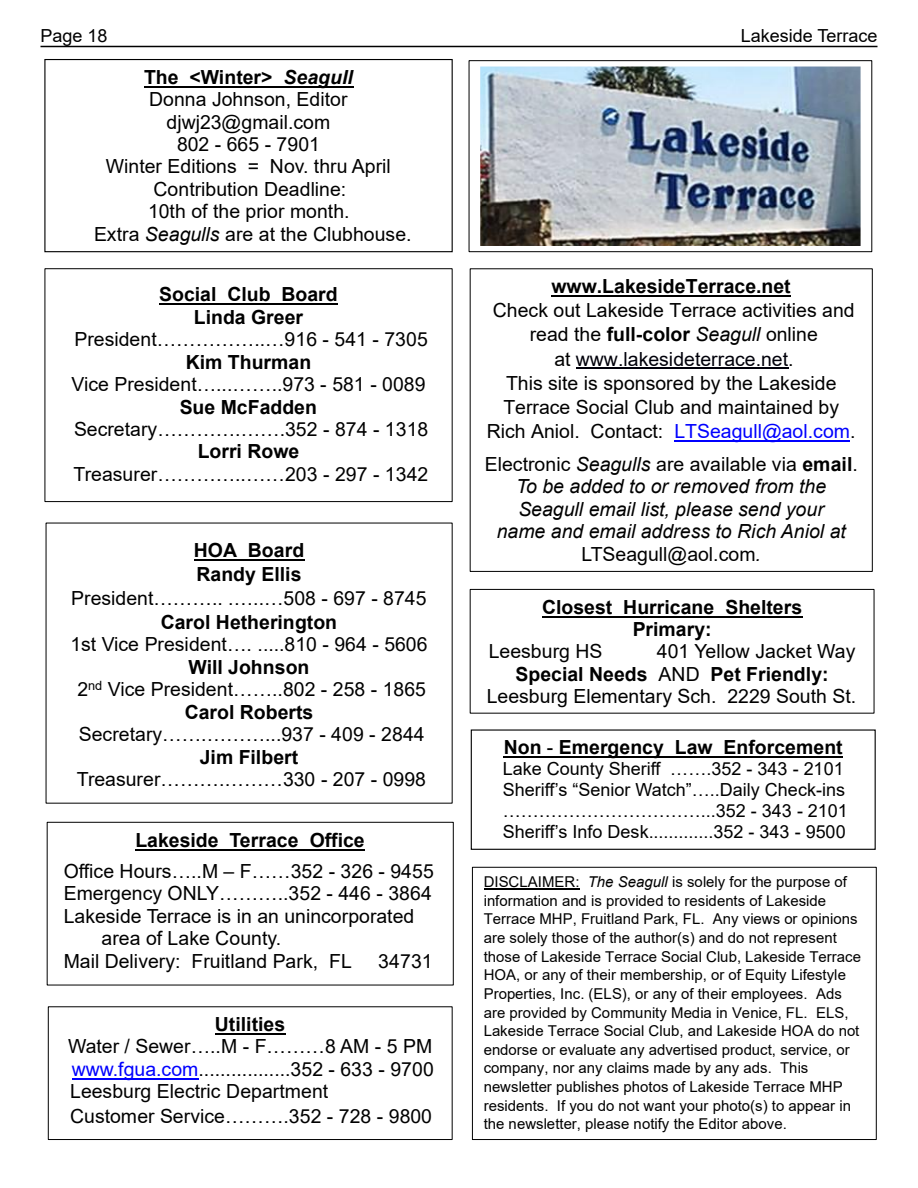
<style>
.page{position:relative;width:918px;height:1188px;background:#fff}
.page>*{position:absolute;margin:0;border:0;box-sizing:border-box;transform-origin:0 0}
.t1{font:19.5px/22.5px "Arial";color:#000;text-align:center}
.t2{font:700 19.5px/22.4px "Arial";color:#000;text-align:center}
.t3{font:italic 19.5px/22.5px "Arial";color:#000;text-align:center}
.t4{font:18px/20.7px "Arial";color:#000}
.t5{font:15px/18.6px "Arial";color:#000}
.s1{font-weight:700}
.s2{font-weight:700;font-style:italic}
.s3{font-style:italic}
.s4{color:#00000a}
.s5{color:#00f}
.s6{font-style:normal}
.s7{font-weight:700;font-style:normal}
.s8{font-weight:400}
</style>
<div class="page">
<hr style="left:40px;top:46px;width:838px;height:1px;background:#000">
<div style="left:44px;top:59px;width:409px;height:193px;border:1px solid #000"></div>
<hr style="left:144px;top:86px;width:209px;height:2px;background:#000">
<div style="left:469px;top:60px;width:403px;height:192px;border:1px solid #000"></div>
<img style="left:480px;top:67px;width:381px;height:179px">
<div style="left:45px;top:268px;width:408px;height:234px;border:1px solid #000"></div>
<hr style="left:159px;top:303px;width:179px;height:2px;background:#000">
<div style="left:470px;top:268px;width:403px;height:304px;border:1px solid #000"></div>
<hr style="left:551px;top:295px;width:240px;height:2px;background:#000">
<hr style="left:576px;top:368px;width:212px;height:1px;background:#00000a">
<hr style="left:674px;top:440px;width:176px;height:2px;background:#00f">
<hr style="left:194px;top:559px;width:110px;height:2px;background:#000">
<div style="left:47px;top:822px;width:407px;height:163px;border:1px solid #000"></div>
<hr style="left:135px;top:849px;width:230px;height:2px;background:#000">
<div style="left:472px;top:867px;width:405px;height:273px;border:1px solid #000"></div>
<hr style="left:484px;top:889px;width:96px;height:1px;background:#000">
<div style="left:48px;top:1006px;width:405px;height:134px;border:1px solid #000"></div>
<hr style="left:215px;top:1033px;width:70px;height:2px;background:#000">
<hr style="left:72px;top:1078px;width:127px;height:1px;background:#00f">
<div style="left:470px;top:589px;width:404px;height:125px;border:1px solid #000"></div>
<hr style="left:542px;top:616px;width:260px;height:2px;background:#000">
<div style="left:471px;top:729px;width:405px;height:121px;border:1px solid #000"></div>
<hr style="left:504px;top:756px;width:339px;height:2px;background:#000">
<p class="t4" style="left:40px;top:26px;width:69px">Page 18</p>
<p class="t4" style="left:741px;top:26px;width:138px">Lakeside Terrace</p>
<p class="t1" style="left:94px;top:66px;width:319px"><span class="s1">The &lt;Winter&gt;</span> <span class="s2">Seagull<br></span>Donna Johnson, Editor djwj23@gmail.com<br>802 - 665 - 7901<br>Winter Editions = Nov. thru April<br>Contribution Deadline:<br>10th of the prior month.<br>Extra <span class="s3">Seagulls</span> are at the Clubhouse.</p>
<p class="t2" style="left:159px;top:284px;width:180px">Social Club Board<br>Linda Greer</p>
<p class="t1" style="left:75px;top:328px;width:355px">President……………..…916 - 541 - 7305</p>
<p class="t2" style="left:186px;top:351px;width:127px">Kim Thurman</p>
<p class="t1" style="left:71px;top:373px;width:356px">Vice President…...……..973 - 581 - 0089</p>
<p class="t2" style="left:180px;top:396px;width:139px">Sue McFadden</p>
<p class="t1" style="left:74px;top:418px;width:356px">Secretary………….…….352 - 874 - 1318</p>
<p class="t2" style="left:198px;top:441px;width:103px">Lorri Rowe</p>
<p class="t1" style="left:74px;top:463px;width:356px">Treasurer…………..……203 - 297 - 1342</p>
<p class="t2" style="left:551px;top:275px;width:241px">www.LakesideTerrace.net</p>
<p class="t1" style="left:487px;top:298px;width:370px;line-height:24.2px">Check out Lakeside Terrace activities and read the <span class="s1">full-color</span> <span class="s3">Seagull</span> online<br>at <span class="s4">www.lakesideterrace.net</span>.<br>This site is sponsored by the Lakeside Terrace Social Club and maintained by Rich Aniol. Contact: <span class="s5">LTSeagull@aol.com</span>.</p>
<p class="t3" style="left:485px;top:453px;width:375px"><span class="s6">Electronic</span> Seagulls <span class="s6">are available via</span> <span class="s7">email</span><span class="s6">.<br></span>To be added to or removed from the Seagull email list, please send your<br>name and email address to Rich Aniol at</p>
<p class="t2" style="left:194px;top:539px;width:112px">HOA Board</p>
<p class="t1" style="left:581px;top:542px;width:181px">LTSeagull@aol.com<span class="s3">.</span></p>
<p class="t2" style="left:197px;top:563px;width:106px">Randy Ellis</p>
<p class="t1" style="left:71px;top:587px;width:357px">President……….. .…..…508 - 697 - 8745</p>
<p class="t2" style="left:161px;top:611px;width:178px">Carol Hetherington</p>
<p class="t1" style="left:70px;top:633px;width:359px">1st Vice President…. .....810 - 964 - 5606</p>
<p class="t1" style="left:77px;top:656px;width:350px"><span class="s1">Will Johnson<br></span>2<sup>nd</sup> Vice President……..802 - 258 - 1865<br><span class="s1">Carol Roberts</span></p>
<p class="t1" style="left:79px;top:723px;width:347px">Secretary…….………...937 - 409 - 2844</p>
<p class="t2" style="left:200px;top:746px;width:100px">Jim Filbert</p>
<p class="t1" style="left:77px;top:768px;width:351px">Treasurer……….………330 - 207 - 0998</p>
<p class="t2" style="left:542px;top:596px;width:262px">Closest Hurricane Shelters<br>Primary:</p>
<p class="t1" style="left:489px;top:640px;width:115px">Leesburg HS</p>
<p class="t1" style="left:657px;top:640px;width:200px">401 Yellow Jacket Way</p>
<p class="t2" style="left:516px;top:663px;width:315px">Special Needs <span class="s8">AND</span> Pet Friendly:</p>
<p class="t1" style="left:487px;top:685px;width:371px">Leesburg Elementary Sch. 2229 South St.</p>
<p class="t2" style="left:504px;top:737px;width:340px">Non <span class="s8">-</span> Emergency Law Enforcement</p>
<p class="t4" style="left:503px;top:759px;width:347px">Lake County Sheriff …….352 - 343 - 2101<br>Sheriff’s “Senior Watch”…..Daily Check-ins ……………………………...352 - 343 - 2101<br>Sheriff’s Info Desk.............352 - 343 - 9500</p>
<p class="t2" style="left:135px;top:829px;width:231px">Lakeside Terrace Office</p>
<p class="t1" style="left:64px;top:860px;width:372px">Office Hours…..M – F……352 - 326 - 9455</p>
<p class="t1" style="left:64px;top:882px;width:370px">Emergency ONLY………..352 - 446 - 3864</p>
<p class="t1" style="left:64px;top:904px;width:352px">Lakeside Terrace is in an unincorporated</p>
<p class="t1" style="left:102px;top:927px;width:181px">area of Lake County.</p>
<p class="t1" style="left:64px;top:950px;width:290px">Mail Delivery: Fruitland Park, FL</p>
<p class="t1" style="left:378px;top:950px;width:56px">34731</p>
<p class="t5" style="left:484px;top:873px;width:379px">DISCLAIMER: <span class="s3">The Seagull</span> is solely for the purpose of information and is provided to residents of Lakeside Terrace MHP, Fruitland Park, FL. Any views or opinions are solely those of the author(s) and do not represent those of Lakeside Terrace Social Club, Lakeside Terrace HOA, or any of their membership, or of Equity Lifestyle Properties, Inc. (ELS), or any of their employees. Ads are provided by Community Media in Venice, FL. ELS, Lakeside Terrace Social Club, and Lakeside HOA do not endorse or evaluate any advertised product, service, or company, nor any claims made by any ads. This newsletter publishes photos of Lakeside Terrace MHP residents. If you do not want your photo(s) to appear in the newsletter, please notify the Editor above.</p>
<p class="t2" style="left:215px;top:1013px;width:72px">Utilities</p>
<p class="t1" style="left:68px;top:1035px;width:367px;line-height:23.1px;text-align:left">Water / Sewer…..M - F………8 AM - 5 PM <span class="s5">www.fgua.com</span>.................352 - 633 - 9700<br>Leesburg Electric Department<br>Customer Service……….352 - 728 - 9800</p>
</div>
